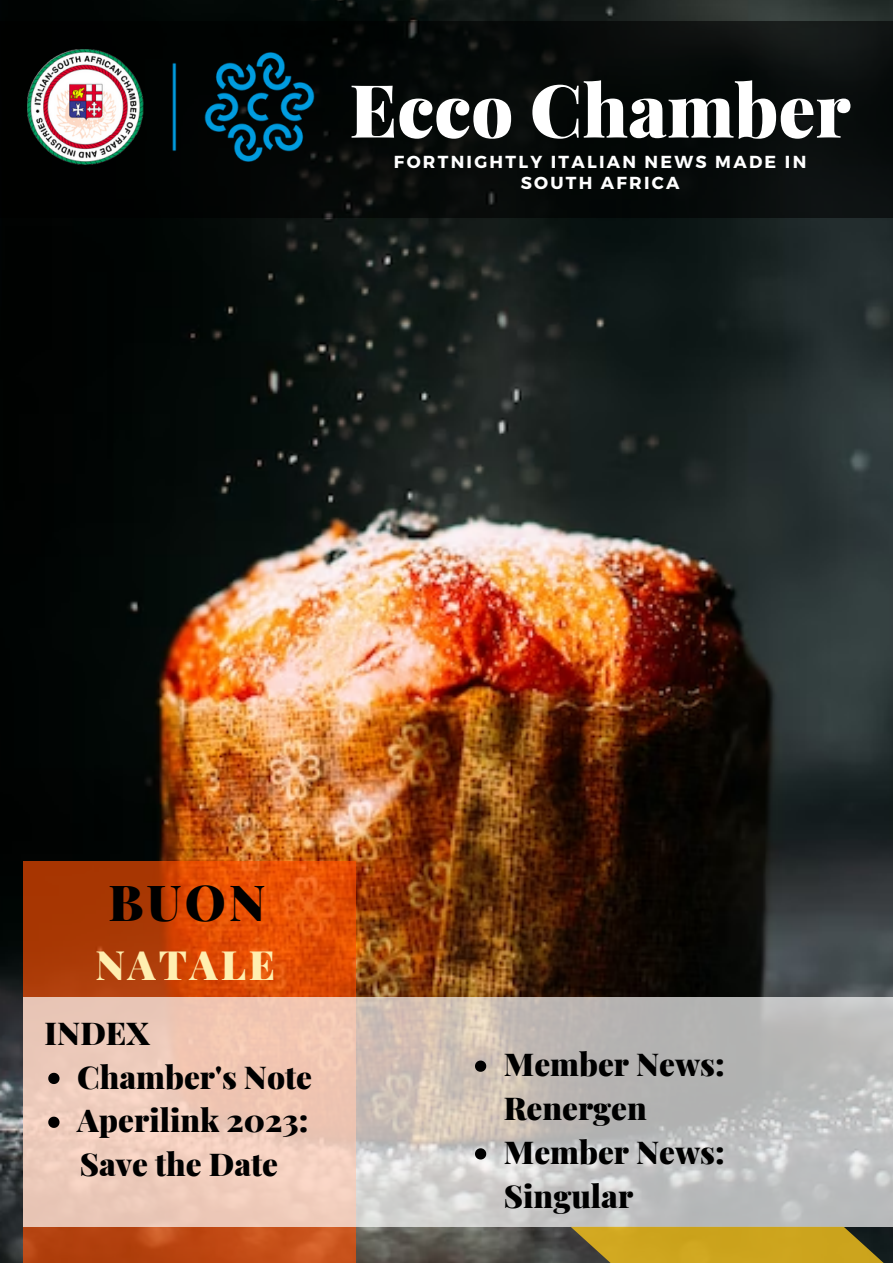
<style>
.page{position:relative;width:893px;height:1264px;background:#fff}
.page>*{position:absolute;margin:0;border:0;box-sizing:border-box;transform-origin:0 0}
.t1{font:900 73.35px "Playfair Display";color:#fff}
.t2{font:900 49.8px "Playfair Display";color:#000}
.t3{font:900 40.5px "Playfair Display";letter-spacing:.07em;color:#ffefb0}
.t4{font:900 31.5px/43.8px "Playfair Display";color:#000}
.t5{font:700 17.4px/20.9px "Montserrat";letter-spacing:.13em;color:#fff;text-align:center}
</style>
<div class="page">
<img style="left:0;top:0;width:892px;height:1262px">
<div style="left:0;top:21px;width:892px;height:197px;background:#050908"></div>
<img style="left:27px;top:50px;width:290px;height:115px">
<svg style="left:24px;top:861px;width:332px;height:401px;background:#c74609"></svg>
<svg style="left:24px;top:997px;width:868px;height:229px;background:#d4c3bb"></svg>
<svg style="left:570px;top:1226px;width:322px;height:36px;background:#b49323"></svg>
<svg style="left:48px;top:1072px;width:11px;height:12px"></svg>
<svg style="left:48px;top:1116px;width:11px;height:11px"></svg>
<svg style="left:475px;top:1060px;width:11px;height:11px"></svg>
<svg style="left:475px;top:1148px;width:11px;height:11px"></svg>
<h1 class="t1" style="left:349px;top:58px;width:502px">Ecco Chamber</h1>
<p class="t5" style="left:394px;top:151px;width:414px">FORTNIGHTLY ITALIAN NEWS MADE IN<br>SOUTH AFRICA</p>
<h2 class="t2" style="left:108px;top:867px;width:159px">BUON</h2>
<p class="t3" style="left:95px;top:935px;width:181px">NATALE</p>
<p class="t4" style="left:45px;top:1009px;width:106px">INDEX</p>
<p class="t4" style="left:77px;top:1053px;width:236px">Chamber's Note<br>Aperilink 2023:</p>
<p class="t4" style="left:80px;top:1141px;width:200px">Save the Date</p>
<p class="t4" style="left:504px;top:1041px;width:222px">Member News:<br>Renergen<br>Member News:<br>Singular</p>
</div>
